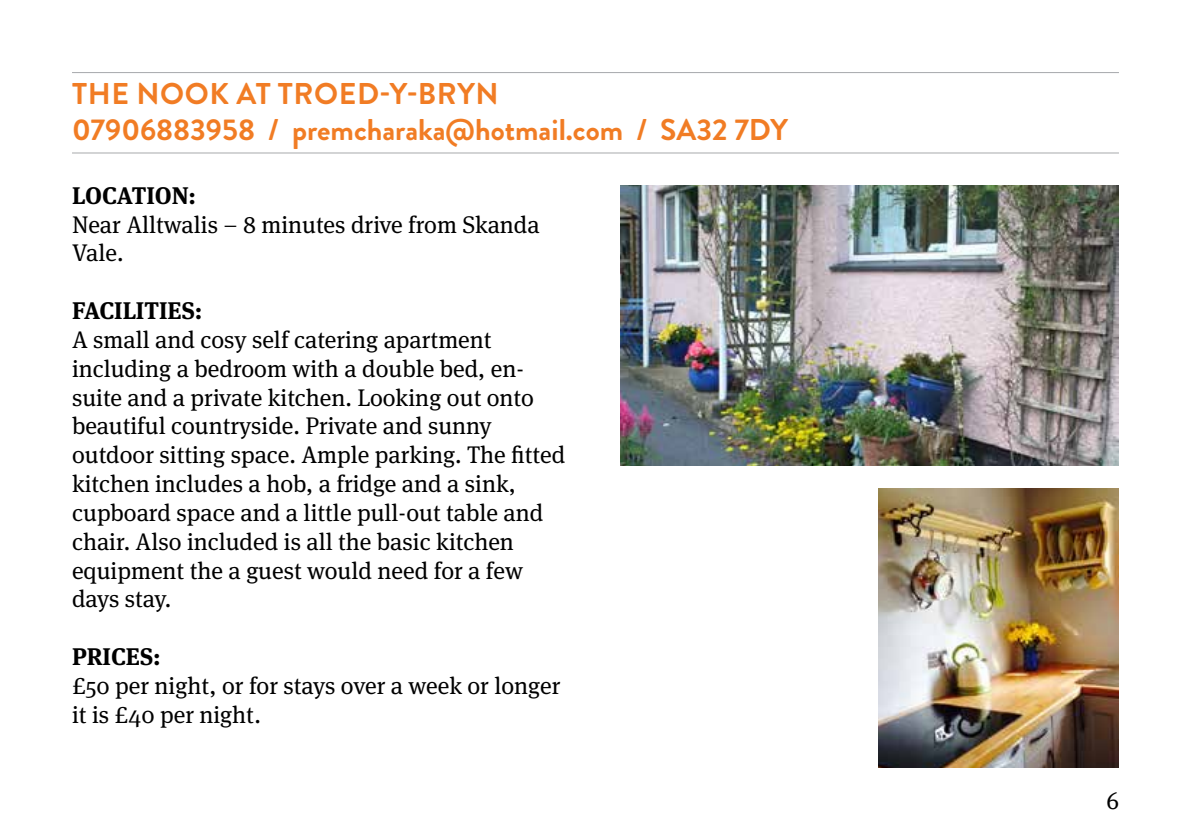
<style>
.page{position:relative;width:1191px;height:840px;background:#fff}
.page>*{position:absolute;margin:0;border:0;box-sizing:border-box;transform-origin:0 0}
.t1{font:700 30px/36px "Brandon Grotesque";color:#f17c24}
.t2{font:24px/28.8px "Meta Serif Pro";color:#000}
.t3{font:700 24px "Meta Serif Pro";color:#000}
</style>
<div class="page">
<hr style="left:72px;top:72px;width:1047px;height:1px;background:#a7a9ac">
<hr style="left:72px;top:152px;width:1047px;height:1px;background:#a7a9ac">
<img style="left:878px;top:488px;width:241px;height:279px">
<img style="left:620px;top:185px;width:499px;height:280px">
<p class="t1" style="left:72px;top:76px;width:717px">THE NOOK AT TROED-Y-BRYN<br>07906883958 / premcharaka@hotmail.com / SA32 7DY</p>
<p class="t3" style="left:72px;top:176px;width:125px">LOCATION:</p>
<p class="t2" style="left:72px;top:208px;width:469px">Near Alltwalis – 8 minutes drive from Skanda<br>Vale.</p>
<p class="t3" style="left:72px;top:291px;width:132px">FACILITIES:</p>
<p class="t2" style="left:72px;top:324px;width:495px">A small and cosy self catering apartment including a bedroom with a double bed, en&shy;suite and a private kitchen. Looking out onto beautiful countryside. Private and sunny outdoor sitting space. Ample parking. The fitted kitchen includes a hob, a fridge and a sink, cupboard space and a little pull-out table and chair. Also included is all the basic kitchen equipment the a guest would need for a few days stay.</p>
<p class="t3" style="left:72px;top:637px;width:90px">PRICES:</p>
<p class="t2" style="left:72px;top:669px;width:490px">£50 per night, or for stays over a week or longer it is £40 per night.</p>
<p class="t2" style="left:1106px;top:784px;width:14px">6</p>
</div>
